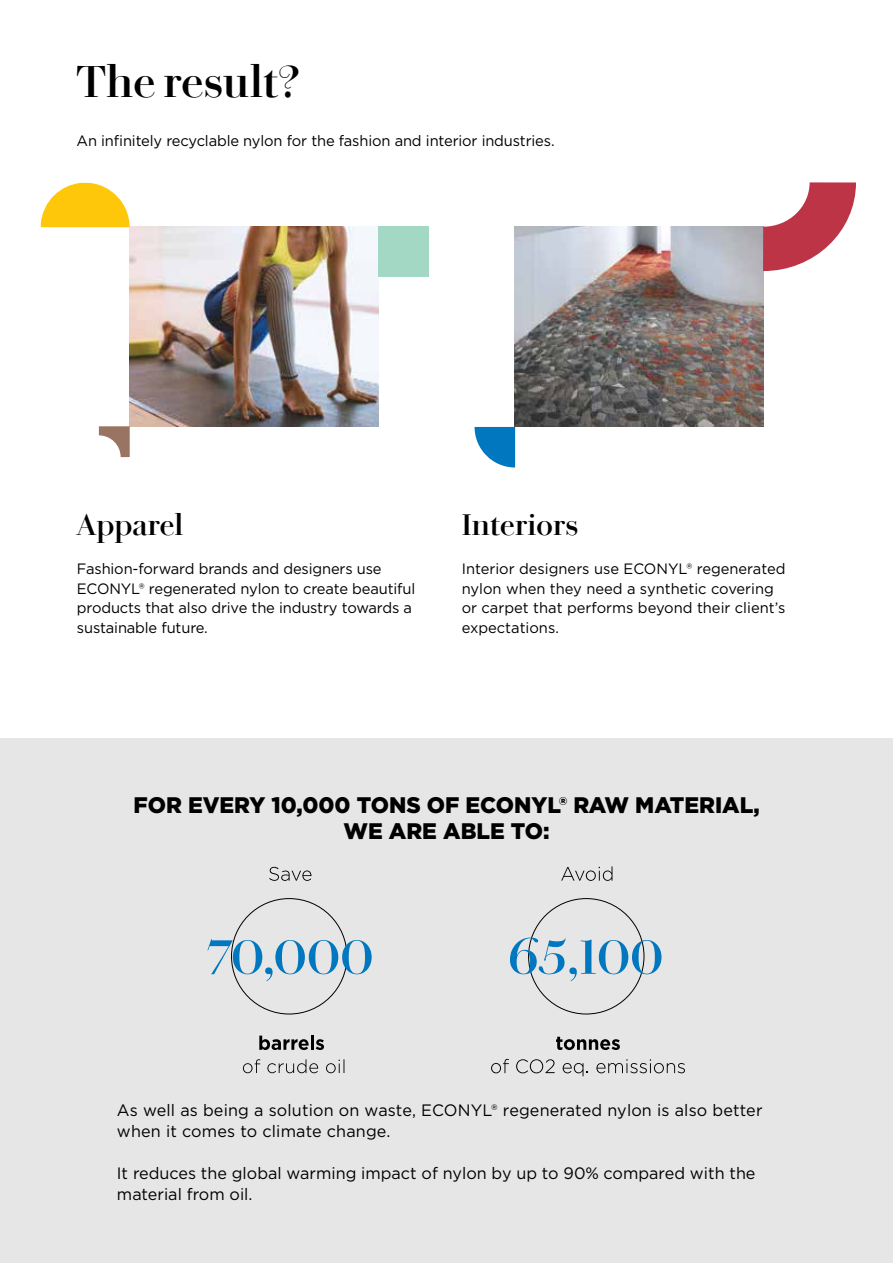
<style>
.page{position:relative;width:893px;height:1263px;background:#fff}
.page>*{position:absolute;margin:0;border:0;box-sizing:border-box;transform-origin:0 0}
.t1{font:600 52.2px "Chiswick Headline App";color:#0077be}
.t2{font:600 45px "Chiswick Headline App";letter-spacing:.005em;color:#000}
.t3{font:600 30px "Chiswick Headline App";letter-spacing:.005em;color:#000}
.t4{font:900 22.5px/25.5px "Gotham";color:#000;text-align:center}
.t5{font:16.5px/21px "Gotham";color:#000}
.t6{font:15px/19.5px "Gotham";letter-spacing:-.01em;color:#000}
</style>
<div class="page">
<div style="left:0;top:738px;width:893px;height:525px;background:#e6e6e6"></div>
<svg style="left:269px;top:867px;width:42px;height:14px"></svg>
<svg style="left:556px;top:1037px;width:64px;height:13px"></svg>
<svg style="left:491px;top:1059px;width:18px;height:14px"></svg>
<svg style="left:516px;top:1059px;width:39px;height:14px"></svg>
<svg style="left:563px;top:1063px;width:25px;height:13px"></svg>
<svg style="left:596px;top:1059px;width:89px;height:14px"></svg>
<svg style="left:561px;top:866px;width:51px;height:15px"></svg>
<svg style="left:259px;top:1035px;width:50px;height:15px"></svg>
<hr style="left:311px;top:1035px;width:3px;height:15px;background:#000">
<svg style="left:316px;top:1039px;width:8px;height:11px"></svg>
<svg style="left:243px;top:1059px;width:101px;height:14px"></svg>
<img style="left:515px;top:227px;width:248px;height:199px">
<img style="left:130px;top:227px;width:248px;height:199px">
<svg style="left:475px;top:427px;width:40px;height:40px"></svg>
<svg style="left:41px;top:183px;width:89px;height:44px"></svg>
<svg style="left:763px;top:182px;width:93px;height:89px"></svg>
<div style="left:378px;top:226px;width:51px;height:51px;background:#a3d8c4"></div>
<svg style="left:99px;top:426px;width:31px;height:31px"></svg>
<h2 class="t2" style="left:77px;top:48px;width:224px">The result?</h2>
<p class="t6" style="left:77px;top:131px;width:480px">An infinitely recyclable nylon for the fashion and interior industries.</p>
<h3 class="t3" style="left:77px;top:503px;width:108px">Apparel</h3>
<p class="t6" style="left:77px;top:559px;width:340px">Fashion-forward brands and designers use ECONYL® regenerated nylon to create beautiful products that also drive the industry towards a sustainable future.</p>
<h3 class="t3" style="left:462px;top:503px;width:118px">Interiors</h3>
<p class="t6" style="left:462px;top:559px;width:325px">Interior designers use ECONYL® regenerated nylon when they need a synthetic covering or carpet that performs beyond their client’s expectations.</p>
<h3 class="t4" style="left:134px;top:792px;width:628px">FOR EVERY 10,000 TONS OF ECONYL® RAW MATERIAL,<br>WE ARE ABLE TO:</h3>
<h1 class="t1" style="left:207px;top:917px;width:168px">70,000</h1>
<h1 class="t1" style="left:508px;top:917px;width:157px">65,100</h1>
<p class="t5" style="left:117px;top:1099px;width:647px">As well as being a solution on waste, ECONYL® regenerated nylon is also better when it comes to climate change.</p>
<p class="t5" style="left:117px;top:1162px;width:640px">It reduces the global warming impact of nylon by up to 90% compared with the material from oil.</p>
</div>
